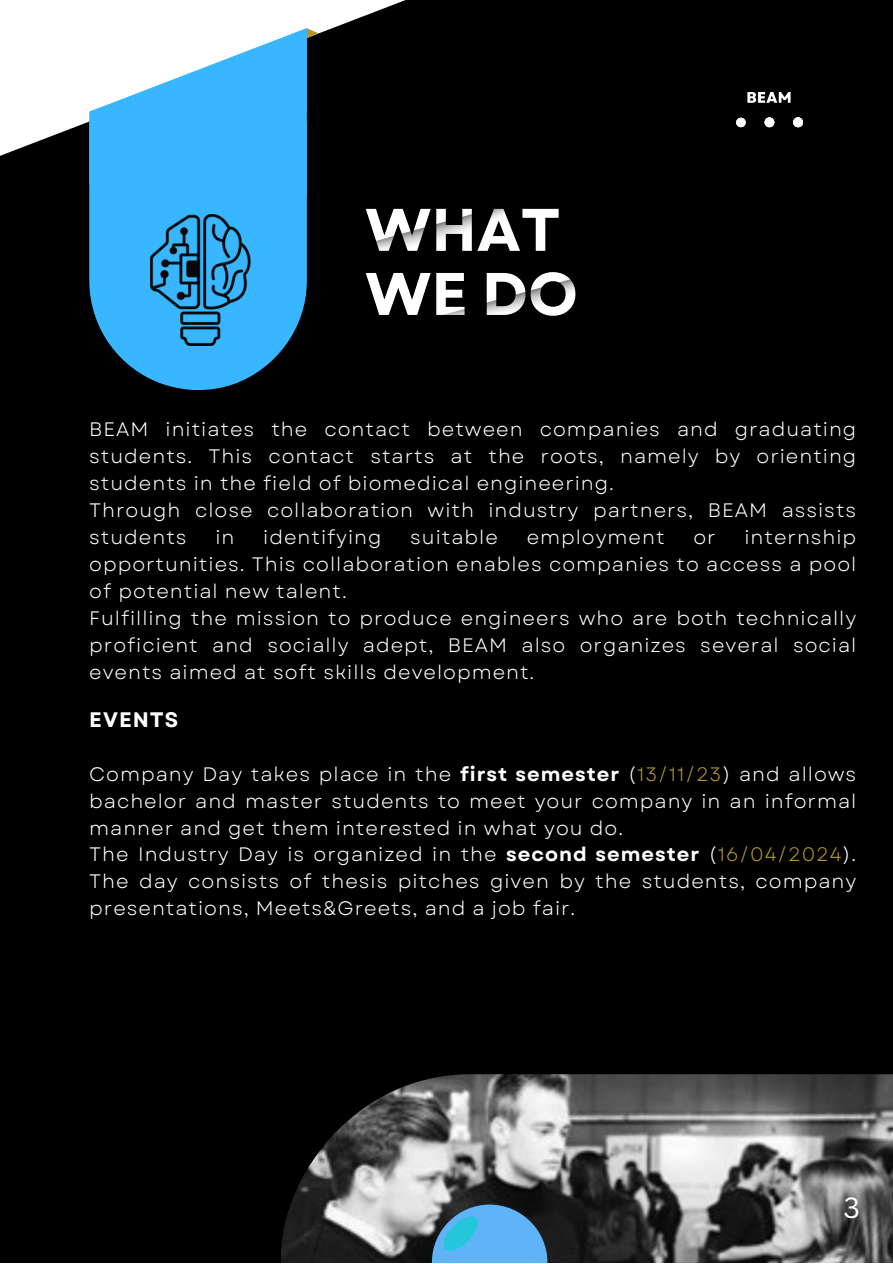
<style>
.page{position:relative;width:893px;height:1264px;background:#fff}
.page>*{position:absolute;margin:0;border:0;box-sizing:border-box;transform-origin:0 0}
.t1{font:700 60px/64.1px "Garet";color:#fff}
.t2{font:28.5px "Canva Sans";color:#fff}
.t3{font:700 21px "Garet";letter-spacing:.05em;color:#fff}
.t4{font:19.5px/27px "Garet";letter-spacing:.05em;color:#fff;text-align:justify}
.s1{font-weight:700}
.s2{color:#b29629}
</style>
<div class="page">
<div style="left:0;top:0;width:892px;height:1262px;background:#000"></div>
<svg style="left:0;top:0;width:405px;height:156px;fill:#fff"></svg>
<svg style="left:89px;top:195px;width:218px;height:195px;fill:#38b6ff"></svg>
<svg style="left:89px;top:28px;width:229px;height:167px;background:#65bff2"></svg>
<img style="left:281px;top:1074px;width:611px;height:188px">
<svg style="left:736px;top:118px;width:9px;height:9px"></svg>
<svg style="left:764px;top:117px;width:10px;height:10px"></svg>
<svg style="left:793px;top:117px;width:10px;height:10px"></svg>
<svg style="left:432px;top:1204px;width:115px;height:58px;background:#4d97c8"></svg>
<img style="left:747px;top:92px;width:44px;height:11px">
<img style="left:150px;top:214px;width:105px;height:131px">
<p class="t1" style="left:365px;top:198px;width:214px">WHAT<br>WE DO</p>
<p class="t4" style="left:89px;top:416px;width:768px">BEAM initiates the contact between companies and graduating students. This contact starts at the roots, namely by orienting students in the field of biomedical engineering.</p>
<p class="t4" style="left:89px;top:497px;width:768px">Through close collaboration with industry partners, BEAM assists students</p>
<p class="t4" style="left:215px;top:524px;width:21px">in</p>
<p class="t4" style="left:263px;top:524px;width:120px">identifying</p>
<p class="t4" style="left:410px;top:524px;width:89px">suitable</p>
<p class="t4" style="left:526px;top:524px;width:139px">employment</p>
<p class="t4" style="left:693px;top:524px;width:24px">or</p>
<p class="t4" style="left:89px;top:524px;width:768px;text-indent:655px">internship opportunities. This collaboration enables companies to access a pool of potential new talent.</p>
<p class="t4" style="left:89px;top:605px;width:768px">Fulfilling the mission to produce engineers who are both technically proficient and socially adept, BEAM also organizes several social events aimed at soft skills development.</p>
<p class="t3" style="left:89px;top:704px;width:91px">EVENTS</p>
<p class="t4" style="left:89px;top:760px;width:768px">Company Day takes place in the <span class="s1">first semester</span> (<span class="s2">13/11/23</span>) and allows bachelor and master students to meet your company in an informal manner and get them interested in what you do.</p>
<p class="t4" style="left:89px;top:841px;width:768px">The Industry Day is organized in the <span class="s1">second semester</span> (<span class="s2">16/04/2024</span>).<br>The day consists of thesis pitches given by the students, company presentations, Meets&amp;Greets, and a job fair.</p>
<p class="t2" style="left:843px;top:1187px;width:18px">3</p>
</div>
